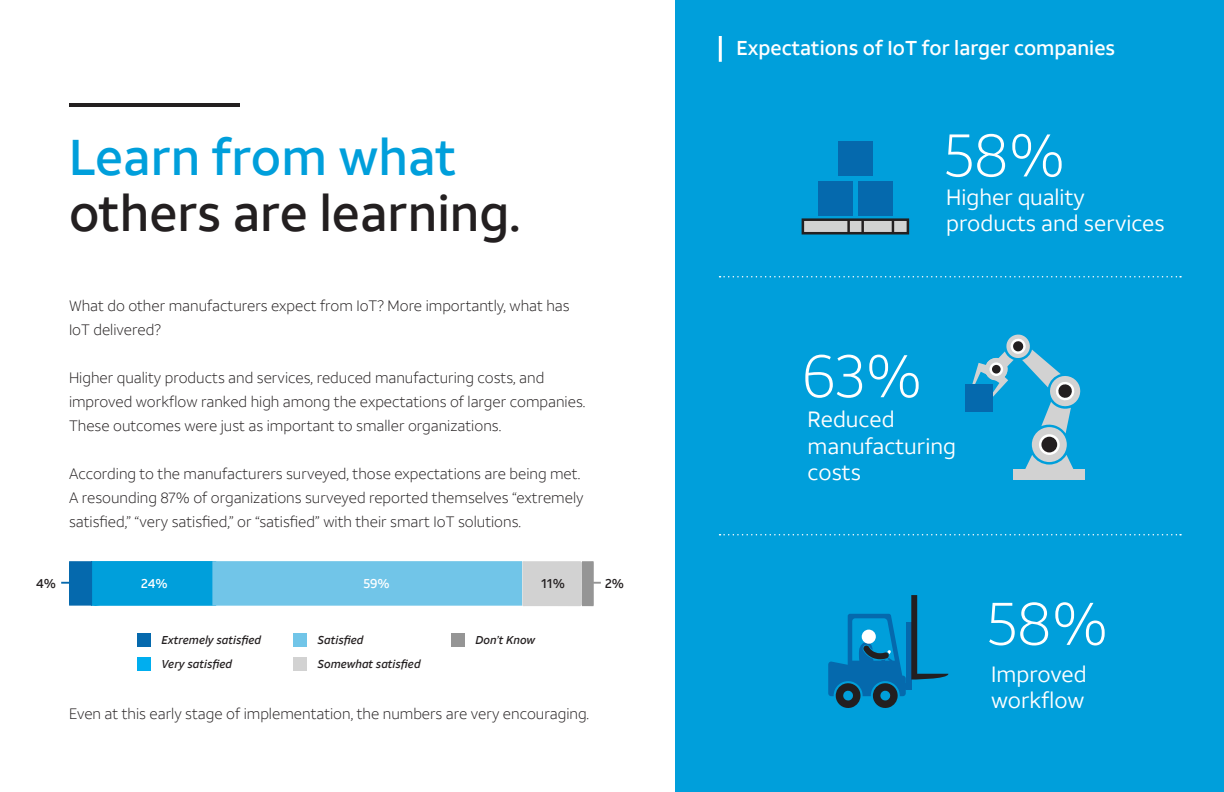
<style>
.page{position:relative;width:1224px;height:792px;background:#fff}
.page>*{position:absolute;margin:0;border:0;box-sizing:border-box;transform-origin:0 0}
.t1{font:300 60.9px "ATT Aleck Sans";color:#fff}
.t2{font:500 50px/55.5px "ATT Aleck Sans";color:#231f20}
.t3{font:22px/26.4px "ATT Aleck Sans";color:#fff}
.t4{font:500 20px "ATT Aleck Sans";color:#fff}
.t5{font:300 15px/24px "ATT Aleck Sans";color:#231f20}
.t6{font:500 13px "ATT Aleck Sans";color:#231f20}
.t7{font:500 13px "ATT Aleck Sans";color:#fff}
.t8{font:italic 500 11.4px "ATT Aleck Sans";color:#231f20}
.s1{color:#009fdb}
</style>
<div class="page">
<hr style="left:69px;top:103px;width:171px;height:4px;background:#231f20">
<div style="left:137px;top:657px;width:14px;height:13px;background:#00aeef"></div>
<div style="left:137px;top:633px;width:14px;height:13px;background:#0569ad"></div>
<div style="left:293px;top:633px;width:14px;height:13px;background:#71c5e8"></div>
<div style="left:293px;top:657px;width:14px;height:13px;background:#d2d2d2"></div>
<div style="left:451px;top:633px;width:14px;height:13px;background:#959595"></div>
<div style="left:676px;top:0;width:548px;height:792px;background:#009fdb"></div>
<svg style="left:720px;top:276px;width:461px;height:2px"></svg>
<svg style="left:720px;top:534px;width:461px;height:2px"></svg>
<hr style="left:719px;top:36px;width:3px;height:26px;background:#fff">
<svg style="left:828px;top:595px;width:120px;height:113px"></svg>
<div style="left:1032px;top:427px;width:35px;height:35px;background:#d2d2d2;border-radius:50%"></div>
<svg style="left:1039px;top:434px;width:21px;height:21px"></svg>
<div style="left:1041px;top:437px;width:16px;height:15px;background:#231f20;border-radius:50%"></div>
<div style="left:1014px;top:470px;width:71px;height:10px;background:#d2d2d2"></div>
<svg style="left:1025px;top:455px;width:49px;height:15px"></svg>
<svg style="left:972px;top:334px;width:109px;height:99px"></svg>
<div style="left:989px;top:362px;width:14px;height:14px;background:#fff;border-radius:50%"></div>
<div style="left:992px;top:365px;width:9px;height:9px;background:#231f20;border-radius:50%"></div>
<div style="left:965px;top:384px;width:27px;height:28px;background:#0569ad"></div>
<div style="left:803px;top:220px;width:105px;height:13px;background:#d2d2d2"></div>
<div style="left:802px;top:218px;width:107px;height:16px;border:3px solid #231f20"></div>
<svg style="left:892px;top:220px;width:2px;height:13px"></svg>
<svg style="left:847px;top:220px;width:3px;height:13px"></svg>
<svg style="left:861px;top:220px;width:3px;height:13px"></svg>
<div style="left:818px;top:181px;width:35px;height:35px;background:#0569ad"></div>
<div style="left:858px;top:181px;width:35px;height:35px;background:#0569ad"></div>
<div style="left:838px;top:142px;width:35px;height:34px;background:#0569ad"></div>
<svg style="left:61px;top:561px;width:540px;height:45px;background:#64bbdf"></svg>
<p class="t2" style="left:69px;top:130px;width:453px"><span class="s1">Learn from what </span>others are learning.</p>
<p class="t5" style="left:69px;top:294px;width:502px">What do other manufacturers expect from IoT? More importantly, what has<br>IoT delivered?</p>
<p class="t5" style="left:69px;top:366px;width:518px">Higher quality products and services, reduced manufacturing costs, and improved workflow ranked high among the expectations of larger companies.<br>These outcomes were just as important to smaller organizations.</p>
<p class="t5" style="left:69px;top:462px;width:516px">According to the manufacturers surveyed, those expectations are being met.<br>A resounding 87% of organizations surveyed reported themselves “extremely satisfied,” “very satisfied,” or “satisfied” with their smart IoT solutions.</p>
<p class="t6" style="left:36px;top:575px;width:21px">4%</p>
<p class="t7" style="left:141px;top:575px;width:28px">24%</p>
<p class="t7" style="left:363px;top:575px;width:28px">59%</p>
<p class="t6" style="left:541px;top:575px;width:25px">11%</p>
<p class="t6" style="left:605px;top:575px;width:20px">2%</p>
<p class="t8" style="left:162px;top:633px;width:101px">Extremely satisfied</p>
<p class="t8" style="left:318px;top:633px;width:47px">Satisfied</p>
<p class="t8" style="left:318px;top:657px;width:105px">Somewhat satisfied</p>
<p class="t8" style="left:162px;top:657px;width:72px">Very satisfied</p>
<p class="t8" style="left:476px;top:633px;width:61px">Don’t Know</p>
<p class="t5" style="left:69px;top:702px;width:522px">Even at this early stage of implementation, the numbers are very encouraging.</p>
<p class="t4" style="left:736px;top:36px;width:380px">Expectations of IoT for larger companies</p>
<p class="t1" style="left:944px;top:118px;width:123px">58%</p>
<p class="t3" style="left:946px;top:184px;width:220px">Higher quality products and services</p>
<p class="t1" style="left:802px;top:339px;width:123px">63%</p>
<p class="t3" style="left:808px;top:406px;width:150px">Reduced manufacturing costs</p>
<p class="t1" style="left:987px;top:587px;width:123px">58%</p>
<p class="t3" style="left:991px;top:661px;width:97px">Improved workflow</p>
</div>
